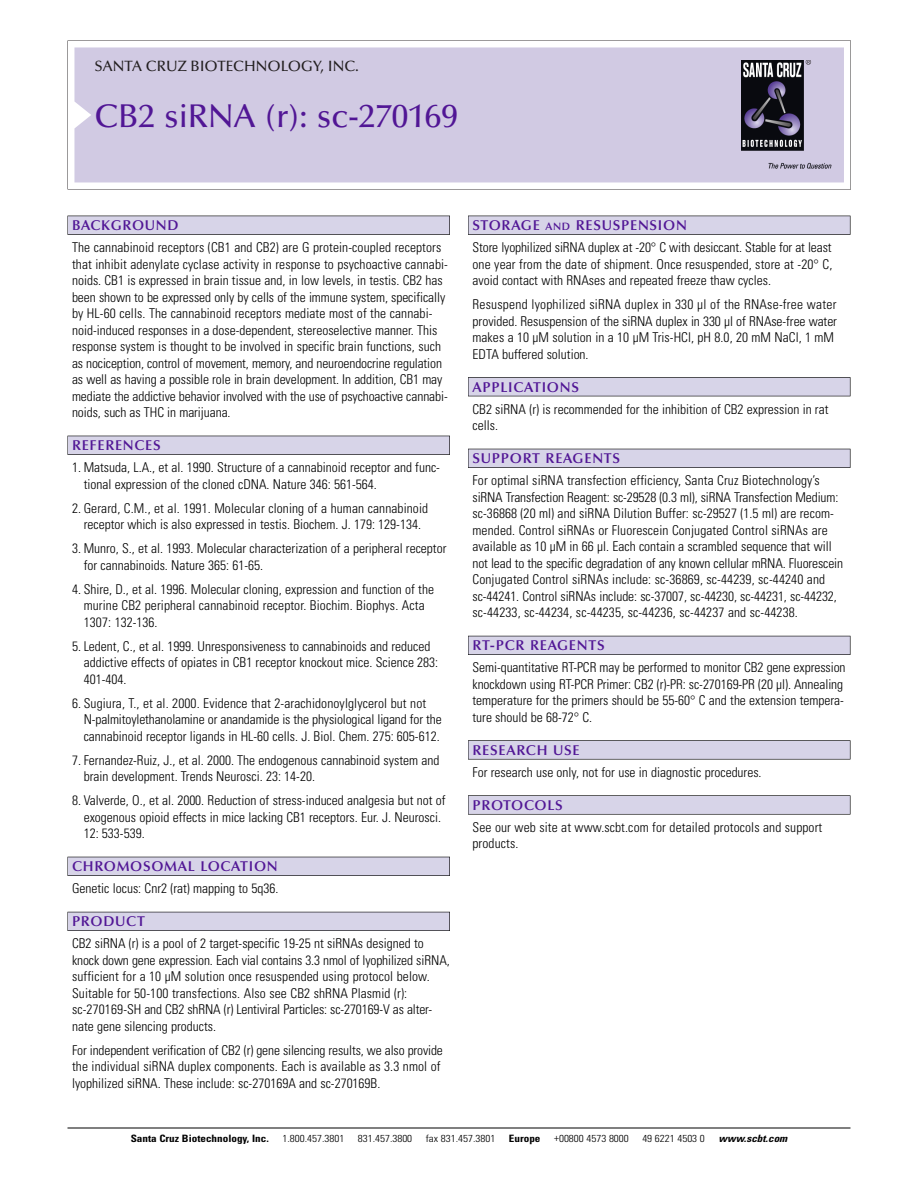
<style>
.page{position:relative;width:918px;height:1188px;background:#fff}
.page>*{position:absolute;margin:0;border:0;box-sizing:border-box;transform-origin:0 0}
.t1{font:500 33px "Optima";color:#511695}
.t2{font:500 15px "Optima";color:#231f20}
.t3{font:600 14.25px "Optima";letter-spacing:.05em;color:#511695}
.t4{font:300 condensed 13.5px/16.5px "Univers";color:#000}
.t5{font:300 condensed 10.2px "Univers";color:#000;scale:1.1 1}
.t6{font:700 condensed 10.2px "Univers";color:#000;scale:1.1 1}
.t7{font:italic 700 condensed 10.2px "Univers";color:#000;scale:1.1 1}
.s1{font-size:10.65px}
</style>
<div class="page">
<svg style="left:68px;top:40px;width:783px;height:149px"></svg>
<div style="left:74px;top:47px;width:770px;height:135px;background:#d1cae3"></div>
<img style="left:741px;top:60px;width:90px;height:108px">
<div style="left:68px;top:216px;width:382px;height:19px;background:#535256"></div>
<div style="left:68px;top:216px;width:381px;height:18px;background:#d7d4e8"></div>
<div style="left:68px;top:436px;width:382px;height:19px;background:#525156"></div>
<div style="left:68px;top:436px;width:381px;height:18px;background:#d7d4e8"></div>
<div style="left:68px;top:857px;width:382px;height:19px;background:#515057"></div>
<div style="left:68px;top:857px;width:381px;height:18px;background:#d7d4e8"></div>
<div style="left:68px;top:912px;width:382px;height:19px;background:#535259"></div>
<div style="left:68px;top:912px;width:381px;height:18px;background:#d7d4e8"></div>
<div style="left:468px;top:216px;width:382px;height:19px;background:#535256"></div>
<div style="left:468px;top:216px;width:382px;height:18px;background:#d7d4e8"></div>
<div style="left:468px;top:377px;width:382px;height:19px;background:#515155"></div>
<div style="left:468px;top:378px;width:382px;height:18px;background:#d7d4e8"></div>
<div style="left:468px;top:449px;width:382px;height:19px;background:#515057"></div>
<div style="left:468px;top:449px;width:382px;height:18px;background:#d7d4e8"></div>
<div style="left:468px;top:636px;width:382px;height:19px;background:#535259"></div>
<div style="left:468px;top:636px;width:382px;height:18px;background:#d7d4e8"></div>
<svg style="left:468px;top:740px;width:382px;height:20px"></svg>
<div style="left:468px;top:741px;width:382px;height:18px;background:#d7d4e8"></div>
<div style="left:468px;top:795px;width:382px;height:20px;background:#676767"></div>
<div style="left:468px;top:796px;width:382px;height:18px;background:#d7d4e8"></div>
<hr style="left:68px;top:1128px;width:782px;height:1px;background:#000">
<p class="t2" style="left:94px;top:60px;width:266px">SANTA CRUZ BIOTECHNOLOGY, INC.</p>
<p class="t1" style="left:94px;top:102px;width:365px">CB2 siRNA (r): sc-270169</p>
<p class="t3" style="left:72px;top:219px;width:108px">BACKGROUND</p>
<p class="t4" style="left:72px;top:240px;width:377px">The cannabinoid receptors (CB1 and CB2) are G protein-coupled receptors that inhibit adenylate cyclase activity in response to psychoactive cannabi&shy;noids. CB1 is expressed in brain tissue and, in low levels, in testis. CB2 has been shown to be expressed only by cells of the immune system, specifically by HL-60 cells. The cannabinoid receptors mediate most of the cannabi&shy;noid-induced responses in a dose-dependent, stereoselective manner. This response system is thought to be involved in specific brain functions, such as nociception, control of movement, memory, and neuroendocrine regulation as well as having a possible role in brain development. In addition, CB1 may mediate the addictive behavior involved with the use of psychoactive cannabi&shy;noids, such as THC in marijuana.</p>
<p class="t3" style="left:72px;top:439px;width:90px">REFERENCES</p>
<p class="t4" style="left:84px;top:460px;width:358px;text-indent:-12px">1. Matsuda, L.A., et al. 1990. Structure of a cannabinoid receptor and func&shy;tional expression of the cloned cDNA. Nature 346: 561-564.</p>
<p class="t4" style="left:72px;top:501px;width:358px;text-align:center">2. Gerard, C.M., et al. 1991. Molecular cloning of a human cannabinoid receptor which is also expressed in testis. Biochem. J. 179: 129-134.</p>
<p class="t4" style="left:84px;top:541px;width:364px;text-indent:-12px">3. Munro, S., et al. 1993. Molecular characterization of a peripheral receptor for cannabinoids. Nature 365: 61-65.</p>
<p class="t4" style="left:84px;top:582px;width:352px;text-indent:-12px">4. Shire, D., et al. 1996. Molecular cloning, expression and function of the murine CB2 peripheral cannabinoid receptor. Biochim. Biophys. Acta<br>1307: 132-136.</p>
<p class="t4" style="left:84px;top:639px;width:356px;text-indent:-12px">5. Ledent, C., et al. 1999. Unresponsiveness to cannabinoids and reduced addictive effects of opiates in CB1 receptor knockout mice. Science 283:<br>401-404.</p>
<p class="t4" style="left:84px;top:696px;width:360px;text-indent:-12px">6. Sugiura, T., et al. 2000. Evidence that 2-arachidonoylglycerol but not<br>N-palmitoylethanolamine or anandamide is the physiological ligand for the cannabinoid receptor ligands in HL-60 cells. J. Biol. Chem. 275: 605-612.</p>
<p class="t4" style="left:84px;top:753px;width:357px;text-indent:-12px">7. Fernandez-Ruiz, J., et al. 2000. The endogenous cannabinoid system and brain development. Trends Neurosci. 23: 14-20.</p>
<p class="t4" style="left:84px;top:793px;width:363px;text-indent:-12px">8. Valverde, O., et al. 2000. Reduction of stress-induced analgesia but not of exogenous opioid effects in mice lacking CB1 receptors. Eur. J. Neurosci.<br>12: 533-539.</p>
<p class="t3" style="left:72px;top:860px;width:207px">CHROMOSOMAL LOCATION</p>
<p class="t4" style="left:72px;top:882px;width:208px">Genetic locus: Cnr2 (rat) mapping to 5q36.</p>
<p class="t3" style="left:72px;top:915px;width:74px">PRODUCT</p>
<p class="t4" style="left:72px;top:937px;width:379px">CB2 siRNA (r) is a pool of 2 target-specific 19-25 nt siRNAs designed to knock down gene expression. Each vial contains 3.3 nmol of lyophilized siRNA, sufficient for a 10 µM solution once resuspended using protocol below.<br>Suitable for 50-100 transfections. Also see CB2 shRNA Plasmid (r): sc-270169-SH and CB2 shRNA (r) Lentiviral Particles: sc-270169-V as alter&shy;nate gene silencing products.</p>
<p class="t4" style="left:72px;top:1043px;width:372px">For independent verification of CB2 (r) gene silencing results, we also provide the individual siRNA duplex components. Each is available as 3.3 nmol of lyophilized siRNA. These include: sc-270169A and sc-270169B.</p>
<p class="t3" style="left:473px;top:219px;width:216px">STORAGE <span class="s1">AND</span> RESUSPENSION</p>
<p class="t4" style="left:473px;top:240px;width:361px;text-align:justify">Store lyophilized siRNA duplex at -20° C with desiccant. Stable for at least one year from the date of shipment. Once resuspended, store at -20° C, avoid contact with RNAses and repeated freeze thaw cycles.</p>
<p class="t4" style="left:473px;top:297px;width:366px">Resuspend lyophilized siRNA duplex in 330 µl of the RNAse-free water provided. Resuspension of the siRNA duplex in 330 µl of RNAse-free water makes a 10 µM solution in a 10 µM Tris-HCl, pH 8.0, 20 mM NaCl, 1 mM EDTA buffered solution.</p>
<p class="t3" style="left:473px;top:381px;width:108px">APPLICATIONS</p>
<p class="t4" style="left:473px;top:402px;width:357px">CB2 siRNA (r) is recommended for the inhibition of CB2 expression in rat cells.</p>
<p class="t3" style="left:473px;top:452px;width:149px">SUPPORT REAGENTS</p>
<p class="t4" style="left:473px;top:474px;width:372px">For optimal siRNA transfection efficiency, Santa Cruz Biotechnology’s siRNA Transfection Reagent: sc-29528 (0.3 ml), siRNA Transfection Medium: sc-36868 (20 ml) and siRNA Dilution Buffer: sc-29527 (1.5 ml) are recom&shy;mended. Control siRNAs or Fluorescein Conjugated Control siRNAs are available as 10 µM in 66 µl. Each contain a scrambled sequence that will not lead to the specific degradation of any known cellular mRNA. Fluorescein Conjugated Control siRNAs include: sc-36869, sc-44239, sc-44240 and sc-44241. Control siRNAs include: sc-37007, sc-44230, sc-44231, sc-44232, sc-44233, sc-44234, sc-44235, sc-44236, sc-44237 and sc-44238.</p>
<p class="t3" style="left:473px;top:639px;width:134px">RT-PCR REAGENTS</p>
<p class="t4" style="left:473px;top:661px;width:375px">Semi-quantitative RT-PCR may be performed to monitor CB2 gene expression knockdown using RT-PCR Primer: CB2 (r)-PR: sc-270169-PR (20 µl). Annealing temperature for the primers should be 55-60° C and the extension tempera&shy;ture should be 68-72° C.</p>
<p class="t3" style="left:473px;top:744px;width:109px">RESEARCH USE</p>
<p class="t4" style="left:473px;top:765px;width:291px">For research use only, not for use in diagnostic procedures.</p>
<p class="t3" style="left:473px;top:799px;width:92px">PROTOCOLS</p>
<p class="t4" style="left:473px;top:820px;width:351px">See our web site at www.scbt.com for detailed protocols and support products.</p>
<p class="t6" style="left:131px;top:1135px;width:127px">Santa Cruz Biotechnology, Inc.</p>
<p class="t5" style="left:282px;top:1135px;width:58px">1.800.457.3801</p>
<p class="t5" style="left:358px;top:1135px;width:51px">831.457.3800</p>
<p class="t5" style="left:426px;top:1135px;width:65px">fax 831.457.3801</p>
<p class="t6" style="left:509px;top:1135px;width:30px">Europe</p>
<p class="t5" style="left:554px;top:1135px;width:69px">+00800 4573 8000</p>
<p class="t5" style="left:642px;top:1135px;width:58px">49 6221 4503 0</p>
<p class="t7" style="left:719px;top:1135px;width:66px">www.scbt.com</p>
</div>
